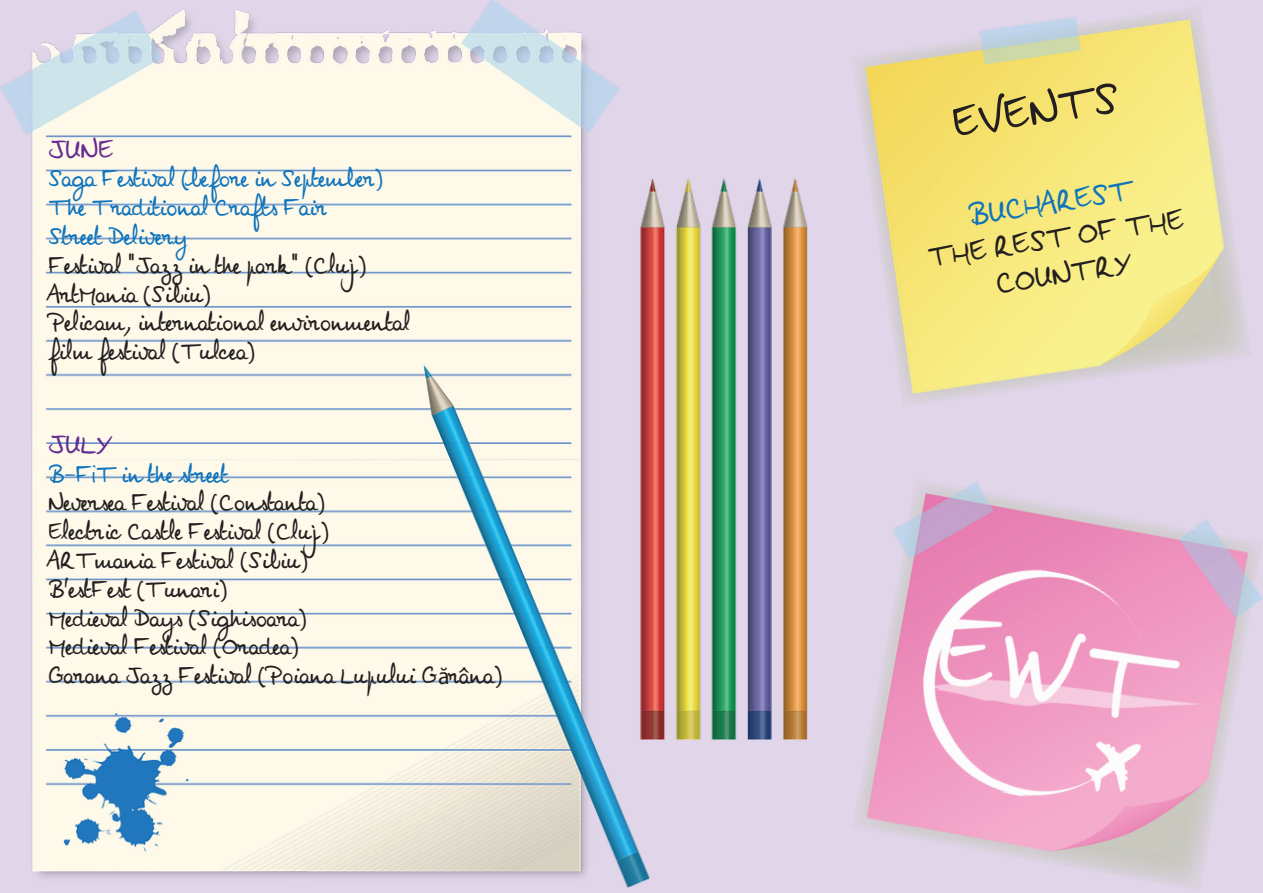
<style>
.page{position:relative;width:1263px;height:893px;background:#fff}
.page>*{position:absolute;margin:0;border:0;box-sizing:border-box;transform-origin:0 0}
.t1{font:45px "Noemie Script";color:#231f20}
.t2{font:30px/36px "Noemie Script";color:#231f20;text-align:center}
.t3{font:30px "Noemie Script";color:#1074bc}
.t4{font:27px "Noemie Script";color:#652d91}
.t5{font:24px/28.8px "Noemie Script";color:#231f20}
.t6{font:24px/28.8px "Noemie Script";color:#1074bc}
.s1{font-family:"Myriad Pro"}
</style>
<div class="page">
<img style="left:0;top:0;width:1263px;height:891px">
<img style="left:905px;top:552px;width:335px;height:278px">
<p class="t4" style="left:49px;top:133px;width:67px">JUNE</p>
<p class="t6" style="left:49px;top:165px;width:336px">Saga Festival (before in September)<br>The Traditional Crafts Fair<br>Street Delivery</p>
<p class="t5" style="left:49px;top:251px;width:363px">Festival "Jazz in the park" (Cluj)<br>ArtMania (Sibiu)<br>Pelicam, international environmental film festival (Tulcea)</p>
<p class="t4" style="left:49px;top:429px;width:61px">JULY</p>
<p class="t6" style="left:49px;top:460px;width:181px">B-FIT in the street</p>
<p class="t5" style="left:49px;top:489px;width:455px">Neversea Festival (Constanta)<br>Electric Castle Festival (Cluj)<br>ARTmania Festival (Sibiu)<br>B'estFest (Tunari)<br>Medieval Days (Sighisoara)<br>Medieval Festival (Oradea)<br>Garana Jazz Festival (Poiana Lupului G<span class="s1">ă</span>râna)</p>
<h1 class="t1" style="left:950px;top:98px;width:169px;rotate:-9deg">EVENTS</h1>
<p class="t3" style="left:967px;top:199px;width:167px;rotate:-9deg">BUCHAREST</p>
<p class="t2" style="left:926px;top:241px;width:260px;rotate:-9deg">THE REST OF THE<br>COUNTRY</p>
</div>
